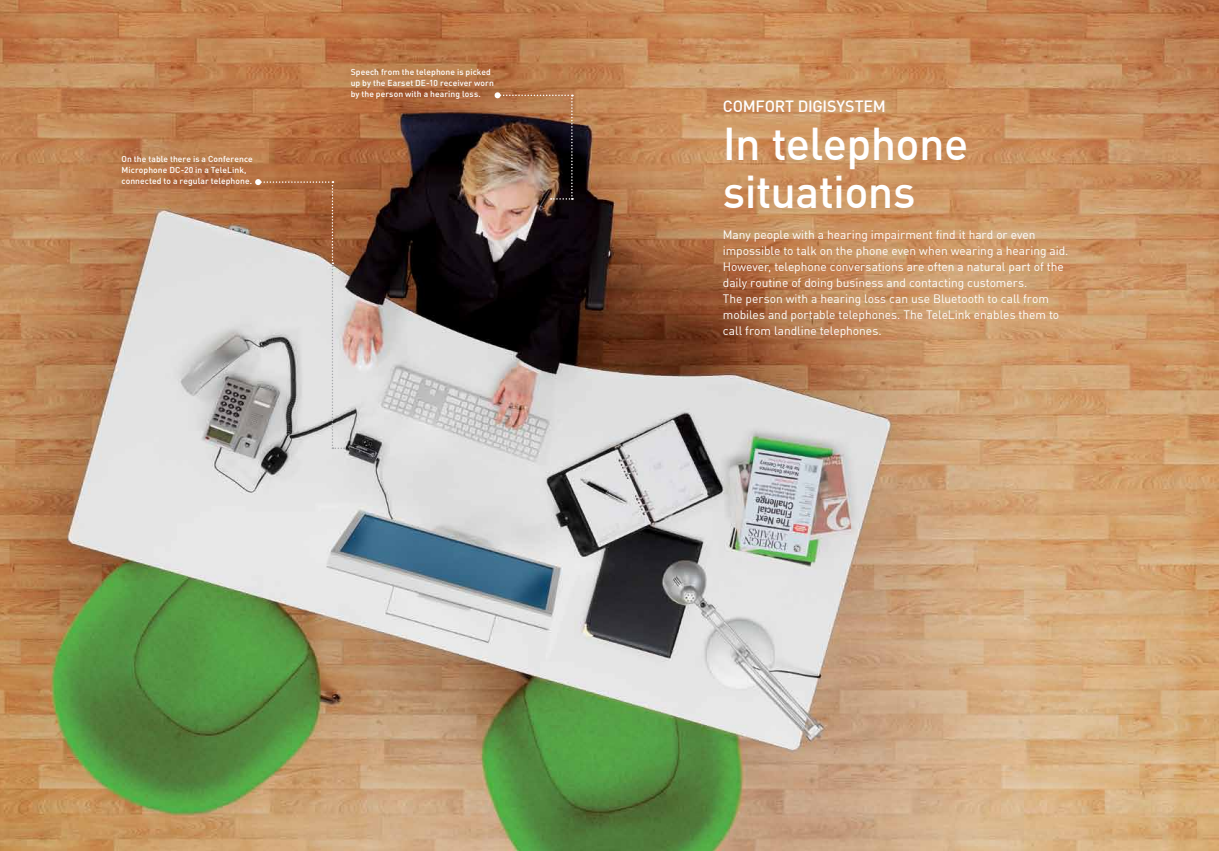
<style>
.page{position:relative;width:1219px;height:851px;background:#fff}
.page>*{position:absolute;margin:0;border:0;box-sizing:border-box;transform-origin:0 0}
.t1{font:500 45px/48px "DIN";letter-spacing:-.015em;color:#fff}
.t2{font:500 16px "DIN";letter-spacing:-.015em;color:#fff}
.t3{font:12px/16px "DIN";letter-spacing:-.005em;color:#fff}
.t4{font:500 8.5px/11px "DIN";letter-spacing:.01em;color:#fff}
</style>
<div class="page">
<img style="left:0;top:0;width:1219px;height:850px">
<svg style="left:255px;top:179px;width:90px;height:270px;background:#c5b4a9"></svg>
<img style="left:495px;top:92px;width:78px;height:108px">
<p class="t4" style="left:122px;top:153px;width:133px">on the table there is a Conference microphone DC-20 in a teleLink, connected to a regular telephone.</p>
<p class="t4" style="left:351px;top:66px;width:145px">speech from the telephone is picked up by the earset De-10 receiver worn by the person with a hearing loss.</p>
<h2 class="t2" style="left:723px;top:96px;width:165px">Comfort Digisystem</h2>
<h1 class="t1" style="left:723px;top:118px;width:247px">in telephone situations</h1>
<p class="t3" style="left:723px;top:226px;width:347px">Many people with a hearing impairment find it hard or even impossible to talk on the phone even when wearing a hearing aid.<br>However, telephone conversations are often a natural part of the daily routine of doing business and contacting customers.<br>The person with a hearing loss can use Bluetooth to call from mobiles and portable telephones. The TeleLink enables them to call from landline telephones.</p>
</div>
